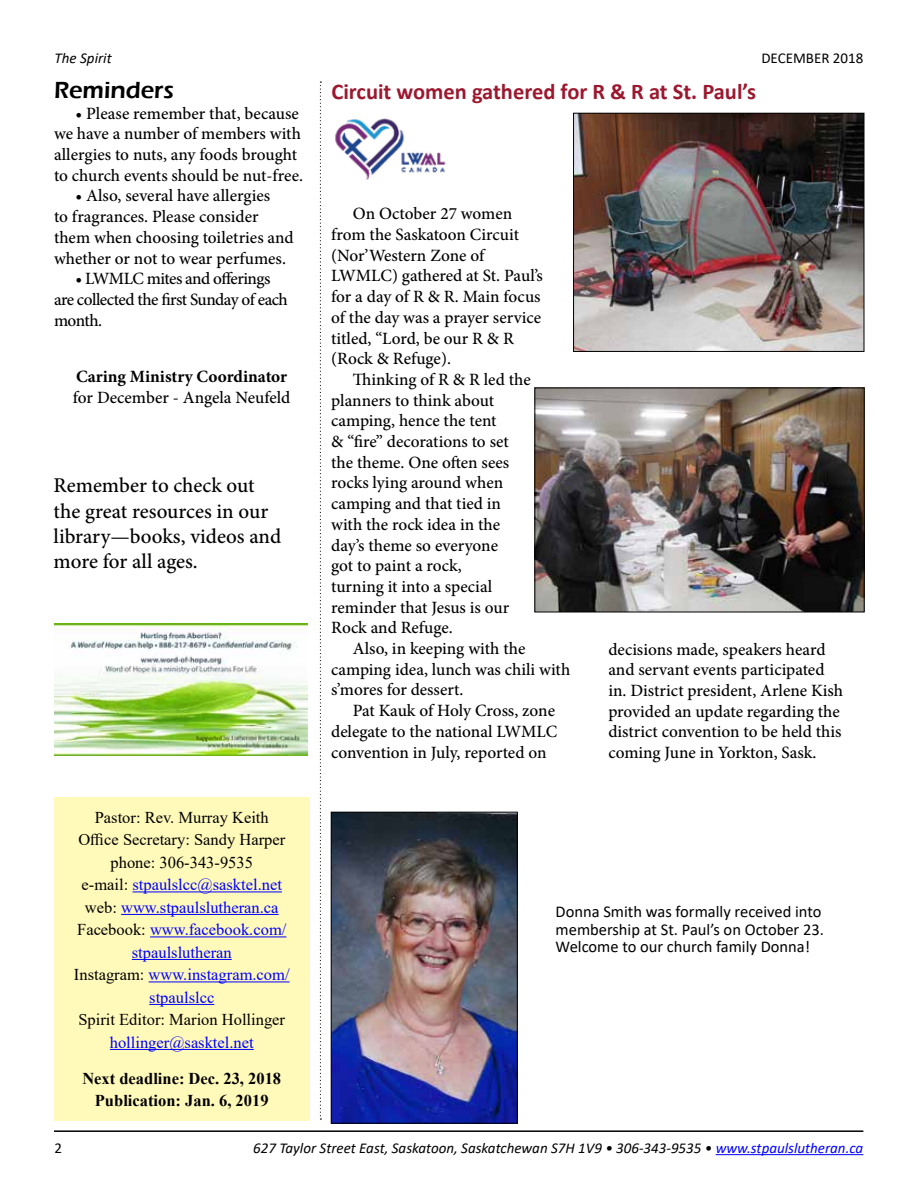
<style>
.page{position:relative;width:918px;height:1188px;background:#fff}
.page>*{position:absolute;margin:0;border:0;box-sizing:border-box;transform-origin:0 0}
.t1{font:600 24px "Eras ITC";color:#000}
.t2{font:700 22.5px "Calibri";color:#9c182f}
.t3{font:500 21px/25.2px "Minion Pro";color:#000}
.t4{font:500 17.25px/20.7px "Minion Pro";letter-spacing:-.005em;color:#000}
.t5{font:500 17.25px/20.7px "Minion Pro";letter-spacing:-.035em;color:#000}
.t6{font:700 17.25px "Minion Pro";color:#000}
.t7{font:16.5px/22.5px "Times New Roman";color:#00f;text-align:center}
.t8{font:16.5px/17.9px "Calibri";color:#000}
.t9{font:700 16.5px/22.5px "Times New Roman";color:#000;text-align:center}
.t10{font:16.5px "Times New Roman";color:#000}
.t11{font:italic 15px "Calibri";color:#000}
.t12{font:15px "Calibri";color:#000}
.s1{color:#000}
.s2{color:#00f}
</style>
<div class="page">
<hr style="left:716px;top:1154px;width:147px;height:1px;background:#00f">
<hr style="left:54px;top:1130px;width:809px;height:2px;background:#000">
<div style="left:54px;top:797px;width:256px;height:323px;background:#fff9ba"></div>
<hr style="left:133px;top:892px;width:149px;height:1px;background:#00f">
<hr style="left:121px;top:914px;width:158px;height:1px;background:#00f">
<hr style="left:150px;top:937px;width:136px;height:1px;background:#00f">
<hr style="left:132px;top:959px;width:100px;height:1px;background:#00f">
<hr style="left:149px;top:982px;width:141px;height:1px;background:#00f">
<hr style="left:149px;top:1004px;width:65px;height:1px;background:#00f">
<hr style="left:110px;top:1049px;width:144px;height:1px;background:#00f">
<svg style="left:320px;top:82px;width:1px;height:1038px"></svg>
<img style="left:55px;top:623px;width:252px;height:133px">
<img style="left:333px;top:814px;width:183px;height:307px">
<div style="left:331px;top:812px;width:187px;height:311px;border:1px solid #000"></div>
<img style="left:335px;top:118px;width:111px;height:62px">
<img style="left:575px;top:115px;width:287px;height:235px">
<div style="left:573px;top:113px;width:291px;height:239px;border:1px solid #000"></div>
<img style="left:537px;top:390px;width:325px;height:220px">
<div style="left:535px;top:388px;width:329px;height:224px;border:1px solid #000"></div>
<p class="t11" style="left:55px;top:48px;width:59px">The Spirit</p>
<p class="t12" style="left:761px;top:48px;width:103px">DECEMBER 2018</p>
<h1 class="t1" style="left:54px;top:76px;width:122px">Reminders</h1>
<p class="t4" style="left:54px;top:103px;width:251px;text-indent:22px">• Please remember that, because we have a number of members with allergies to nuts, any foods brought to church events should be nut-free.</p>
<p class="t4" style="left:54px;top:186px;width:241px;text-indent:22px">• Also, several have allergies<br>to fragrances. Please consider them when choosing toiletries and whether or not to wear perfumes.</p>
<p class="t5" style="left:54px;top:268px;width:235px;text-indent:22px">• LWMLC mites and offerings are collected the first Sunday of each month.</p>
<p class="t6" style="left:76px;top:364px;width:213px">Caring Ministry Coordinator</p>
<p class="t4" style="left:73px;top:387px;width:219px">for December - Angela Neufeld</p>
<p class="t3" style="left:54px;top:473px;width:229px">Remember to check out the great resources in our library—books, videos and more for all ages.</p>
<p class="t7" style="left:74px;top:805px;width:217px"><span class="s1">Pastor: Rev. Murray Keith<br>Office Secretary: Sandy Harper phone: 306-343-9535<br>e-mail:</span> stpaulslcc@sasktel.net <span class="s1">web:</span> www.stpaulslutheran.ca<br><span class="s1">Facebook:</span> www.facebook.com/ stpaulslutheran<br><span class="s1">Instagram:</span> www.instagram.com/ stpaulslcc</p>
<p class="t10" style="left:78px;top:1008px;width:208px">Spirit Editor: Marion Hollinger</p>
<p class="t7" style="left:110px;top:1030px;width:145px">hollinger@sasktel.net</p>
<p class="t9" style="left:82px;top:1066px;width:200px">Next deadline: Dec. 23, 2018<br>Publication: Jan. 6, 2019</p>
<h2 class="t2" style="left:332px;top:75px;width:426px">Circuit women gathered for R &amp; R at St. Paul’s</h2>
<p class="t4" style="left:331px;top:204px;width:213px;text-indent:22px">On October 27 women from the Saskatoon Circuit (Nor’Western Zone of<br>LWMLC) gathered at St. Paul’s for a day of R &amp; R. Main focus of the day was a prayer service titled, “Lord, be our R &amp; R (Rock &amp; Refuge).</p>
<p class="t4" style="left:331px;top:369px;width:201px;text-indent:22px">Thinking of R &amp; R led the planners to think about camping, hence the tent<br>&amp; “fire” decorations to set the theme. One often sees rocks lying around when camping and that tied in with the rock idea in the day’s theme so everyone<br>got to paint a rock,<br>turning it into a special reminder that Jesus is our<br>Rock and Refuge.</p>
<p class="t4" style="left:331px;top:638px;width:241px;text-indent:22px">Also, in keeping with the camping idea, lunch was chili with s’mores for dessert.</p>
<p class="t4" style="left:331px;top:700px;width:228px;text-indent:22px">Pat Kauk of Holy Cross, zone delegate to the national LWMLC convention in July, reported on</p>
<p class="t4" style="left:608px;top:639px;width:236px">decisions made, speakers heard and servant events participated in. District president, Arlene Kish provided an update regarding the district convention to be held this coming June in Yorkton, Sask.</p>
<p class="t8" style="left:556px;top:902px;width:270px">Donna Smith was formally received into membership at St. Paul’s on October 23.<br>Welcome to our church family Donna!</p>
<p class="t12" style="left:55px;top:1138px;width:9px">2</p>
<p class="t11" style="left:253px;top:1138px;width:612px">627 Taylor Street East, Saskatoon, Saskatchewan S7H 1V9 • 306-343-9535 • <span class="s2">www.stpaulslutheran.ca</span></p>
</div>
